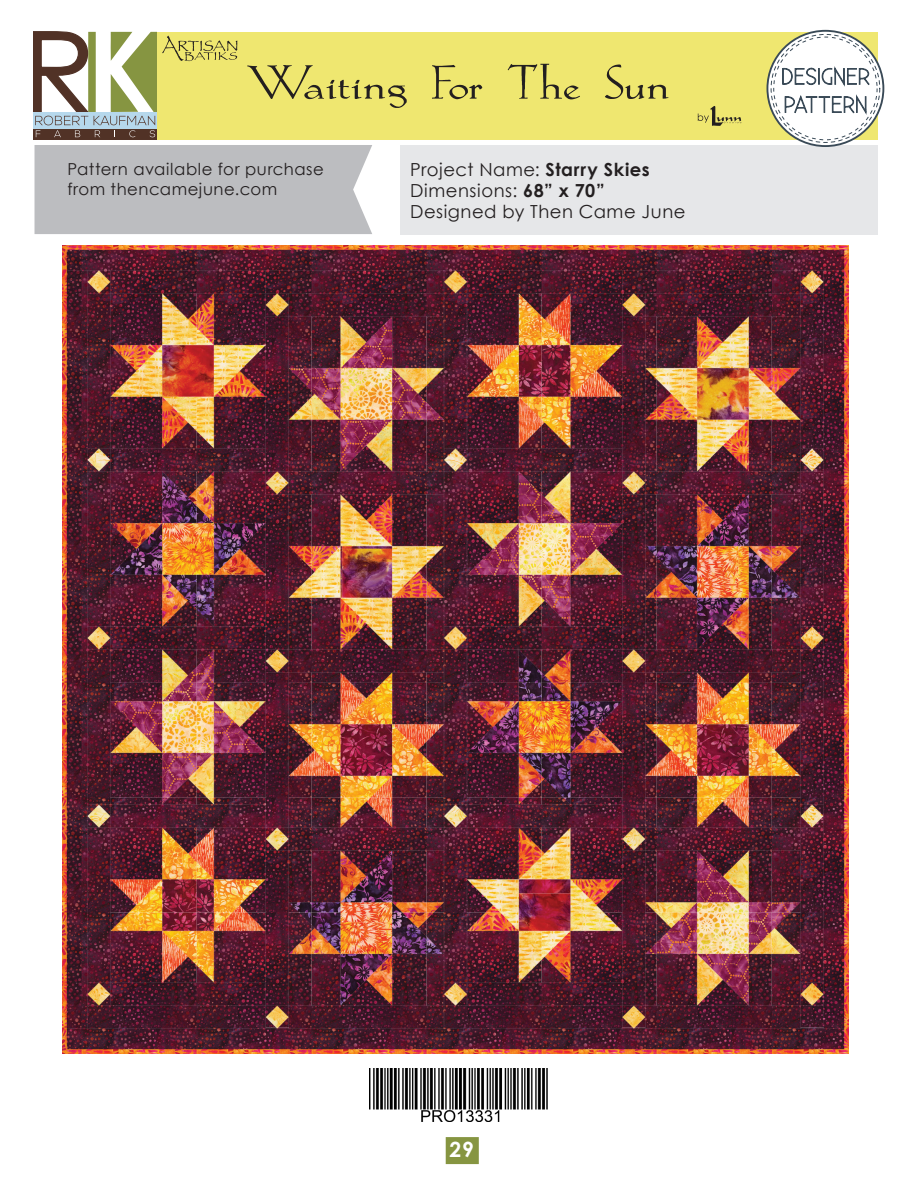
<style>
.page{position:relative;width:918px;height:1188px;background:#fff}
.page>*{position:absolute;margin:0;border:0;box-sizing:border-box;transform-origin:0 0}
.t1{font:700 21px "Century Gothic";color:#fff}
.t2{font:18px "Century Gothic";letter-spacing:.03em;color:#231f20}
.t3{font:16.5px/19.8px "Century Gothic";letter-spacing:.03em;color:#231f20}
.s1{font-weight:700}
</style>
<div class="page">
<div style="left:446px;top:1137px;width:33px;height:27px;background:#869541"></div>
<img style="left:369px;top:1068px;width:179px;height:54px">
<img style="left:63px;top:245px;width:785px;height:809px">
<div style="left:35px;top:145px;width:337px;height:89px;background:#bcbdc0"></div>
<div style="left:400px;top:145px;width:478px;height:89px;background:#e6e7e9"></div>
<div style="left:153px;top:32px;width:725px;height:107px;background:#efe770"></div>
<svg style="left:767px;top:31px;width:116px;height:115px"></svg>
<div style="left:767px;top:30px;width:117px;height:117px;border:2px solid #3a4a57;border-radius:50%"></div>
<svg style="left:771px;top:34px;width:109px;height:108px"></svg>
<div style="left:774px;top:37px;width:103px;height:103px;background:#fff;border-radius:50%"></div>
<svg style="left:782px;top:66px;width:88px;height:51px"></svg>
<svg style="left:34px;top:32px;width:203px;height:107px"></svg>
<svg style="left:247px;top:65px;width:160px;height:43px"></svg>
<svg style="left:432px;top:65px;width:50px;height:34px"></svg>
<svg style="left:508px;top:64px;width:72px;height:35px"></svg>
<svg style="left:605px;top:65px;width:64px;height:34px"></svg>
<svg style="left:698px;top:106px;width:43px;height:20px"></svg>
<p class="t3" style="left:67px;top:159px;width:258px">Pattern available for purchase from thencamejune.com</p>
<p class="t2" style="left:410px;top:157px;width:241px">Project Name: <span class="s1">Starry Skies</span></p>
<p class="t2" style="left:410px;top:178px;width:196px">Dimensions: <span class="s1">68” x 70”</span></p>
<p class="t2" style="left:410px;top:199px;width:277px">Designed by Then Came June</p>
<p class="t1" style="left:450px;top:1134px;width:26px">29</p>
</div>
